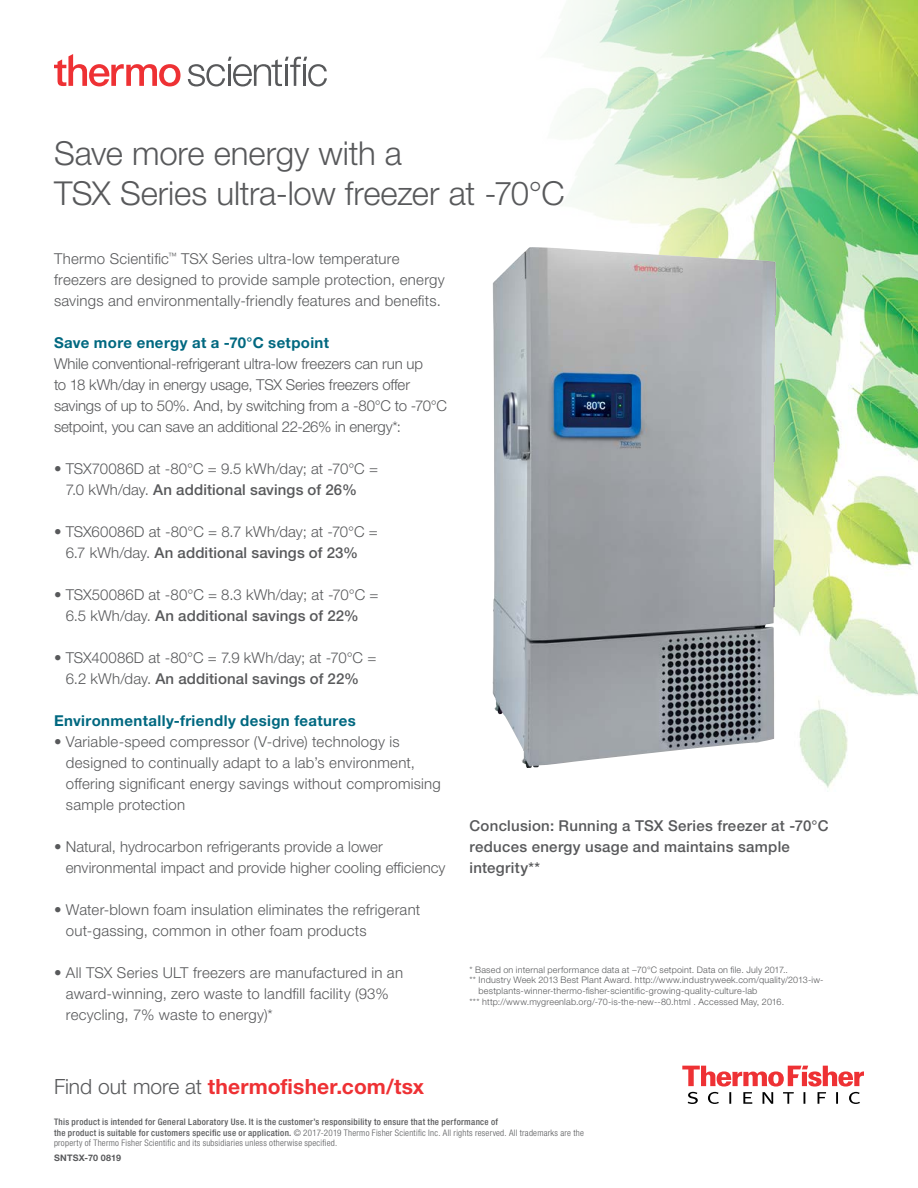
<style>
.page{position:relative;width:918px;height:1188px;background:#fff}
.page>*{position:absolute;margin:0;border:0;box-sizing:border-box;transform-origin:0 0}
.t1{font:300 33px/40.5px "Helvetica Neue LTW1 G";letter-spacing:-.005em;color:#58595b}
.t2{font:700 21px "Helvetica Neue LTW1 G";letter-spacing:.005em;color:#ee3134}
.t3{font:300 15px/21px "Helvetica Neue LTW1 G";letter-spacing:.01em;color:#58595b}
.t4{font:300 15px/21px "Helvetica Neue LTW1 G";letter-spacing:-.01em;color:#58595b}
.t5{font:500 15px/21px "Helvetica Neue LTW1 G";letter-spacing:.02em;color:#58595b}
.t6{font:700 15px "Helvetica Neue LTW1 G";letter-spacing:.025em;color:#006880}
.t7{font:500 condensed 9px/10.5px "Helvetica Neue LTW1 G";letter-spacing:.03em;color:#58595b}
.t8{font:300 9px "Helvetica Neue LTW1 G";letter-spacing:.025em;color:#58595b}
.t9{font:700 9px "Helvetica Neue LTW1 G";letter-spacing:.02em;color:#58595b}
.s1{font-weight:500}
.s2{font-weight:300;color:#58595b}
.s3{font-weight:300}
</style>
<div class="page">
<svg style="left:682px;top:1066px;width:182px;height:38px"></svg>
<svg style="left:188px;top:57px;width:139px;height:29px"></svg>
<svg style="left:54px;top:54px;width:127px;height:32px"></svg>
<img style="left:566px;top:0;width:352px;height:788px">
<img style="left:492px;top:247px;width:284px;height:521px">
<h1 class="t1" style="left:54px;top:132px;width:512px">Save more energy with a<br>TSX Series ultra-low freezer at -70°C</h1>
<p class="t3" style="left:54px;top:248px;width:392px">Thermo Scientific<sup>™</sup> TSX Series ultra-low temperature freezers are designed to provide sample protection, energy savings and environmentally-friendly features and benefits.</p>
<p class="t6" style="left:54px;top:333px;width:277px">Save more energy at a -70°C setpoint</p>
<p class="t4" style="left:54px;top:353px;width:395px">While conventional-refrigerant ultra-low freezers can run up<br>to 18 kWh/day in energy usage, TSX Series freezers offer savings of up to 50%. And, by switching from a -80°C to -70°C setpoint, you can save an additional 22-26% in energy*:</p>
<p class="t3" style="left:66px;top:458px;width:314px;text-indent:-12px">• TSX70086D at -80°C = 9.5 kWh/day; at -70°C =<br>7.0 kWh/day. <span class="s1">An additional savings of 26%</span></p>
<p class="t3" style="left:54px;top:521px;width:325px;text-align:center">• TSX60086D at -80°C = 8.7 kWh/day; at -70°C =<br>6.7 kWh/day. <span class="s1">An additional savings of 23%</span></p>
<p class="t3" style="left:54px;top:584px;width:326px;text-align:center">• TSX50086D at -80°C = 8.3 kWh/day; at -70°C =<br>6.5 kWh/day. <span class="s1">An additional savings of 22%</span></p>
<p class="t3" style="left:54px;top:647px;width:324px;text-align:center">• TSX40086D at -80°C = 7.9 kWh/day; at -70°C =<br>6.2 kWh/day. <span class="s1">An additional savings of 22%</span></p>
<p class="t6" style="left:54px;top:711px;width:303px">Environmentally-friendly design features</p>
<p class="t3" style="left:66px;top:731px;width:376px;text-indent:-12px">• Variable-speed compressor (V-drive) technology is designed to continually adapt to a lab’s environment, offering significant energy savings without compromising sample protection</p>
<p class="t3" style="left:66px;top:836px;width:381px;text-indent:-12px">• Natural, hydrocarbon refrigerants provide a lower environmental impact and provide higher cooling efficiency</p>
<p class="t3" style="left:66px;top:899px;width:356px;text-indent:-12px">• Water-blown foam insulation eliminates the refrigerant out-gassing, common in other foam products</p>
<p class="t3" style="left:66px;top:962px;width:339px;text-indent:-12px">• All TSX Series ULT freezers are manufactured in an award-winning, zero waste to landfill facility (93% recycling, 7% waste to energy)*</p>
<p class="t5" style="left:470px;top:815px;width:361px">Conclusion: Running a TSX Series freezer at -70°C reduces energy usage and maintains sample integrity**</p>
<p class="t8" style="left:470px;top:964px;width:320px">* Based on internal performance data at −70°C setpoint. Data on file. July 2017..</p>
<p class="t8" style="left:470px;top:975px;width:355px">** Industry Week 2013 Best Plant Award. http://www.industryweek.com/quality/2013-iw-</p>
<p class="t8" style="left:479px;top:985px;width:280px">bestplants-winner-thermo-fisher-scientific-growing-quality-culture-lab</p>
<p class="t8" style="left:470px;top:996px;width:316px">*** http://www.mygreenlab.org/-70-is-the-new--80.html . Accessed May, 2016.</p>
<h2 class="t2" style="left:54px;top:1073px;width:372px"><span class="s2">Find out more at</span> thermofisher.com/tsx</h2>
<p class="t7" style="left:54px;top:1117px;width:531px">This product is intended for General Laboratory Use. It is the customer’s responsibility to ensure that the performance of<br>the product is suitable for customers specific use or application. <span class="s3">© 2017-2019 Thermo Fisher Scientific Inc. All rights reserved. All trademarks are the property of Thermo Fisher Scientific and its subsidiaries unless otherwise specified.</span></p>
<p class="t9" style="left:54px;top:1152px;width:69px">SNTSX-70 0819</p>
</div>
